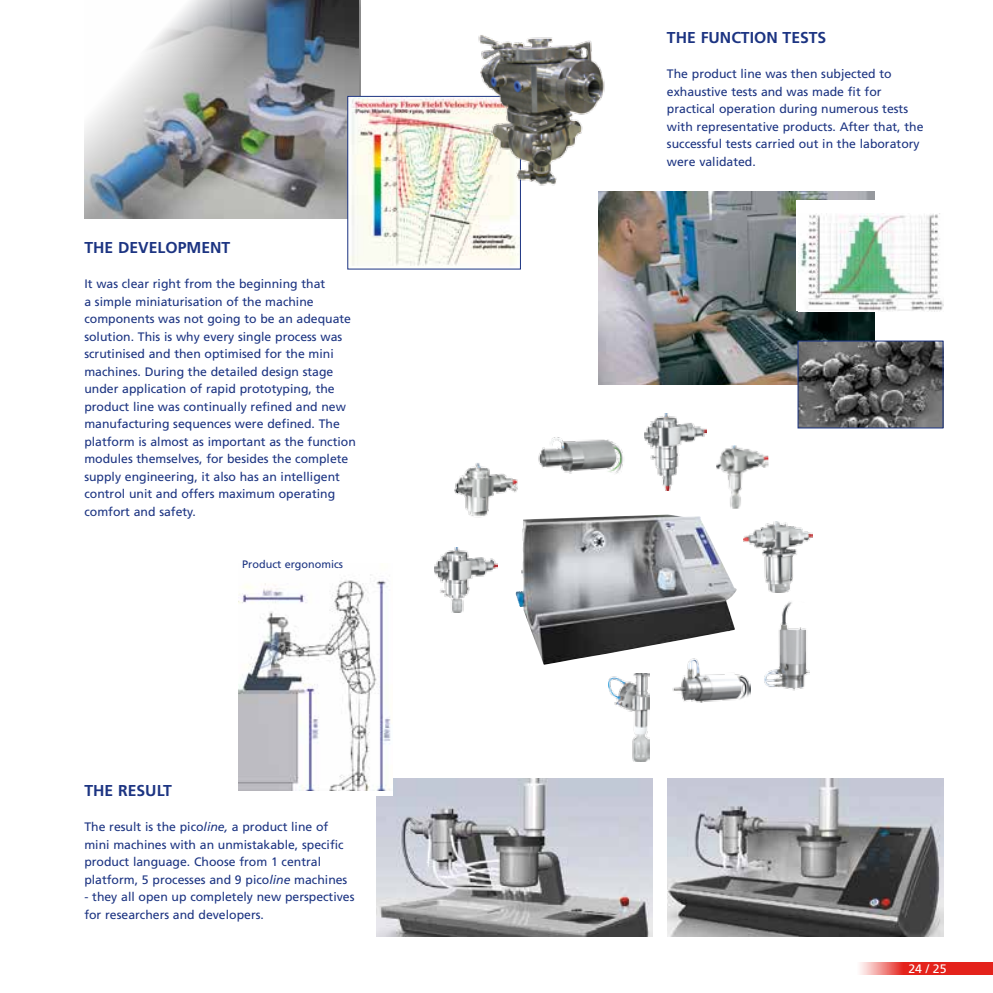
<style>
.page{position:relative;width:993px;height:993px;background:#fff}
.page>*{position:absolute;margin:0;border:0;box-sizing:border-box;transform-origin:0 0}
.t1{font:700 15.75px "Frutiger LT";color:#1c3482}
.t2{font:12.25px/17.5px "Frutiger LT";color:#1c3482}
.t3{font:12.25px "Frutiger LT";color:#fff}
.t4{font:10.85px "Frutiger LT";color:#1c3482}
.s1{font-style:italic}
</style>
<div class="page">
<svg style="left:860px;top:962px;width:132px;height:12px;background:#e84640"></svg>
<img style="left:598px;top:192px;width:276px;height:192px">
<img style="left:84px;top:0;width:274px;height:218px">
<img style="left:349px;top:98px;width:169px;height:168px">
<div style="left:347px;top:96px;width:173px;height:173px;border:1px solid #1c3482"></div>
<img style="left:799px;top:342px;width:142px;height:84px">
<div style="left:797px;top:340px;width:146px;height:88px;border:1px solid #1c3482"></div>
<img style="left:376px;top:778px;width:275px;height:157px">
<img style="left:667px;top:778px;width:276px;height:157px">
<img style="left:515px;top:514px;width:221px;height:150px">
<img style="left:454px;top:463px;width:69px;height:62px">
<img style="left:435px;top:547px;width:62px;height:65px">
<img style="left:716px;top:445px;width:53px;height:64px">
<img style="left:644px;top:413px;width:62px;height:77px">
<img style="left:743px;top:521px;width:69px;height:70px">
<img style="left:538px;top:437px;width:85px;height:37px">
<img style="left:764px;top:602px;width:45px;height:89px">
<img style="left:670px;top:656px;width:80px;height:47px">
<img style="left:608px;top:673px;width:41px;height:87px">
<img style="left:470px;top:35px;width:142px;height:158px">
<div style="left:795px;top:200px;width:148px;height:111px;background:#fff"></div>
<img style="left:798px;top:213px;width:145px;height:98px">
<div style="left:230px;top:543px;width:162px;height:252px;background:#fff"></div>
<img style="left:239px;top:574px;width:152px;height:216px">
<p class="t1" style="left:84px;top:238px;width:147px">THE DEVELOPMENT</p>
<p class="t2" style="left:84px;top:275px;width:273px">It was clear right from the beginning that<br>a simple miniaturisation of the machine components was not going to be an adequate solution. This is why every single process was scrutinised and then optimised for the mini machines. During the detailed design stage under application of rapid prototyping, the product line was continually refined and new manufacturing sequences were defined. The platform is almost as important as the function modules themselves, for besides the complete supply engineering, it also has an intelligent control unit and offers maximum operating comfort and safety.</p>
<p class="t4" style="left:242px;top:558px;width:102px">Product ergonomics</p>
<p class="t1" style="left:84px;top:781px;width:89px">THE RESULT</p>
<p class="t2" style="left:84px;top:817px;width:264px">The result is the pico<span class="s1">line,</span> a product line of mini machines with an unmistakable, specific product language. Choose from 1 central platform, 5 processes and 9 pico<span class="s1">line</span> machines</p>
<p class="t2" style="left:84px;top:888px;width:271px">- they all open up completely new perspectives for researchers and developers.</p>
<p class="t1" style="left:666px;top:28px;width:161px">THE FUNCTION TESTS</p>
<p class="t2" style="left:666px;top:65px;width:258px">The product line was then subjected to exhaustive tests and was made fit for practical operation during numerous tests with representative products. After that, the successful tests carried out in the laboratory were validated.</p>
<p class="t3" style="left:908px;top:960px;width:40px">24 / 25</p>
</div>
